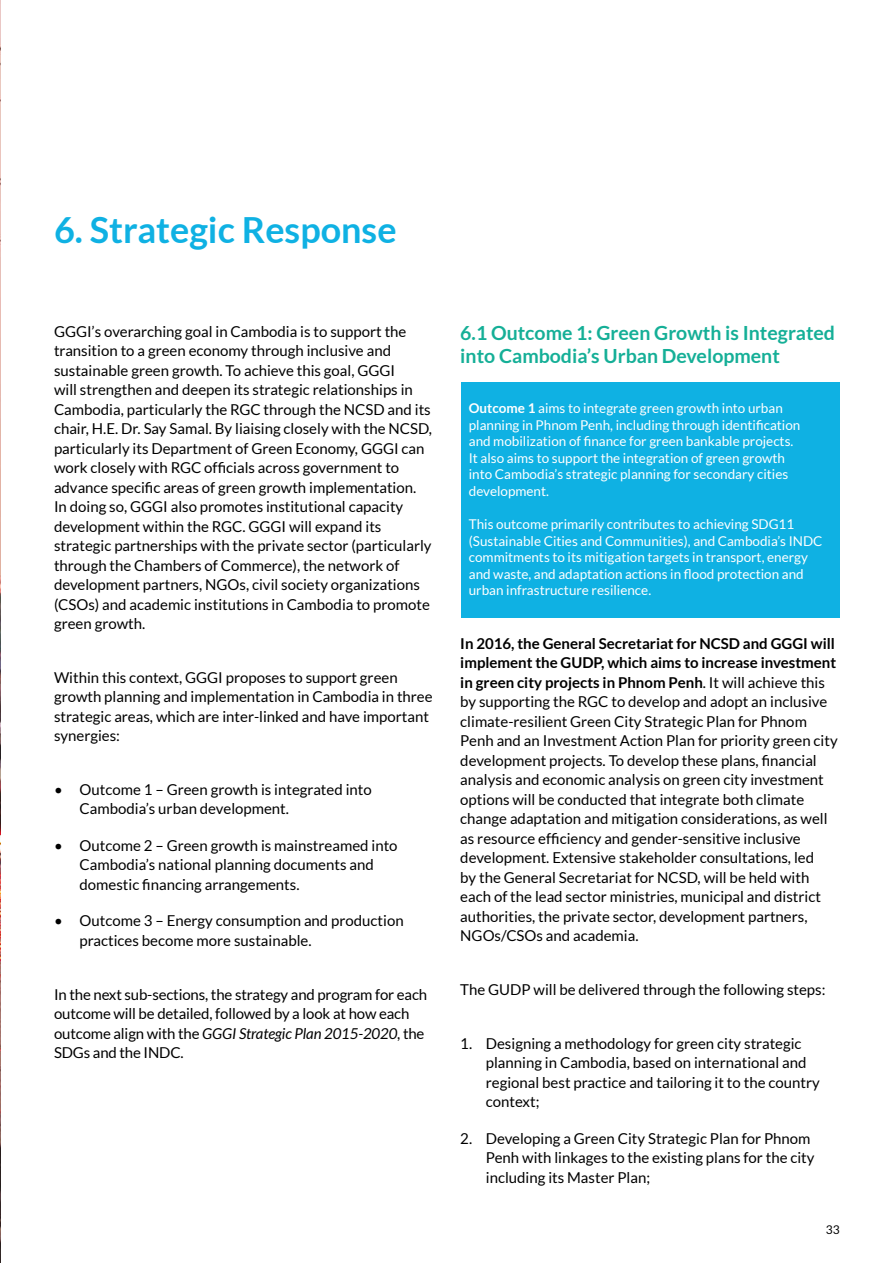
<style>
.page{position:relative;width:893px;height:1263px;background:#fff}
.page>*{position:absolute;margin:0;border:0;box-sizing:border-box;transform-origin:0 0}
.t1{font:700 36px "Lato";color:#0fb1e3}
.t2{font:700 19.5px/22.5px "Lato";color:#15af97}
.t3{font:15px/19.5px "Lato";color:#000}
.t4{font:13.5px/16.5px "Lato";color:#fff}
.t5{font:12px "Lato";color:#000}
.s1{color:#010202}
.s2{font-style:italic}
.s3{font-weight:700}
</style>
<div class="page">
<img style="left:0;top:0;width:1px;height:1263px">
<div style="left:461px;top:383px;width:379px;height:235px;background:#0fb1e3"></div>
<h1 class="t1" style="left:54px;top:209px;width:344px">6. Strategic Response</h1>
<p class="t3" style="left:54px;top:322px;width:380px">GGGI’s overarching goal in Cambodia is to support the transition to a green economy through inclusive and sustainable green growth. To achieve this goal, GGGI<br>will strengthen and deepen its strategic relationships in Cambodia, particularly the RGC through the NCSD and its chair, H.E. Dr. Say Samal. <span class="s1">By</span> liaising closely with the NCSD, particularly its Department of Green Economy, GGGI can work closely with RGC officials across government to advance specific areas of green growth implementation.<br>In doing so, GGGI also promotes institutional capacity development within the RGC. GGGI will expand its strategic partnerships with the private sector (particularly through the Chambers of Commerce), the network of development partners, NGOs, civil society organizations (CSOs) and academic institutions in Cambodia to promote green growth.</p>
<p class="t3" style="left:54px;top:668px;width:380px">Within this context, GGGI proposes to support green growth planning and implementation in Cambodia in three strategic areas, which are inter-linked and have important synergies:</p>
<p class="t3" style="left:80px;top:780px;width:294px;text-indent:-26px">• Outcome 1 – Green growth is integrated into<br>Cambodia’s urban development.</p>
<p class="t3" style="left:80px;top:836px;width:320px;text-indent:-26px">• Outcome 2 – Green growth is mainstreamed into<br>Cambodia’s national planning documents and domestic financing arrangements.</p>
<p class="t3" style="left:80px;top:911px;width:326px;text-indent:-26px">• Outcome 3 – Energy consumption and production practices become more sustainable.</p>
<p class="t3" style="left:54px;top:984px;width:375px">In the next sub-sections, the strategy and program for each outcome will be detailed, followed by a look at how each outcome align with the <span class="s2">GGGI Strategic Plan 2015-2020</span>, the SDGs and the INDC.</p>
<h2 class="t2" style="left:460px;top:322px;width:376px">6.1 Outcome 1: Green Growth is Integrated into Cambodia’s Urban Development</h2>
<p class="t4" style="left:469px;top:400px;width:333px"><span class="s3">Outcome 1</span> aims to integrate green growth into urban planning in Phnom Penh, including through identification and mobilization of finance for green bankable projects.<br>It also aims to support the integration of green growth into Cambodia’s strategic planning for secondary cities development.</p>
<p class="t4" style="left:469px;top:516px;width:355px">This outcome primarily contributes to achieving SDG11 (Sustainable Cities and Communities), and Cambodia’s INDC commitments to its mitigation targets in transport, energy and waste, and adaptation actions in flood protection and urban infrastructure resilience.</p>
<p class="t3" style="left:460px;top:634px;width:379px"><span class="s3">In 2016, the General Secretariat for NCSD and GGGI will implement the GUDP, which aims to increase investment in green city projects in Phnom Penh</span>. It will achieve this by supporting the RGC to develop and adopt an inclusive climate-resilient Green City Strategic Plan for Phnom Penh and an Investment Action Plan for priority green city development projects. To develop these plans, financial analysis and economic analysis on green city investment options will be conducted that integrate both climate change adaptation and mitigation considerations, as well as resource efficiency and gender-sensitive inclusive development. Extensive stakeholder consultations, led<br>by the General Secretariat for NCSD, will be held with each of the lead sector ministries, municipal and district authorities, the private sector, development partners, NGOs/CSOs and academia.</p>
<p class="t3" style="left:460px;top:980px;width:367px">The GUDP will be delivered through the following steps:</p>
<p class="t3" style="left:486px;top:1033px;width:335px;text-indent:-26px">1. Designing a methodology for green city strategic planning in Cambodia, based on international and regional best practice and tailoring it to the country context;</p>
<p class="t3" style="left:486px;top:1128px;width:330px;text-indent:-26px">2. Developing a Green City Strategic Plan for Phnom<br>Penh with linkages to the existing plans for the city including its Master Plan;</p>
<p class="t5" style="left:826px;top:1222px;width:15px">33</p>
</div>
